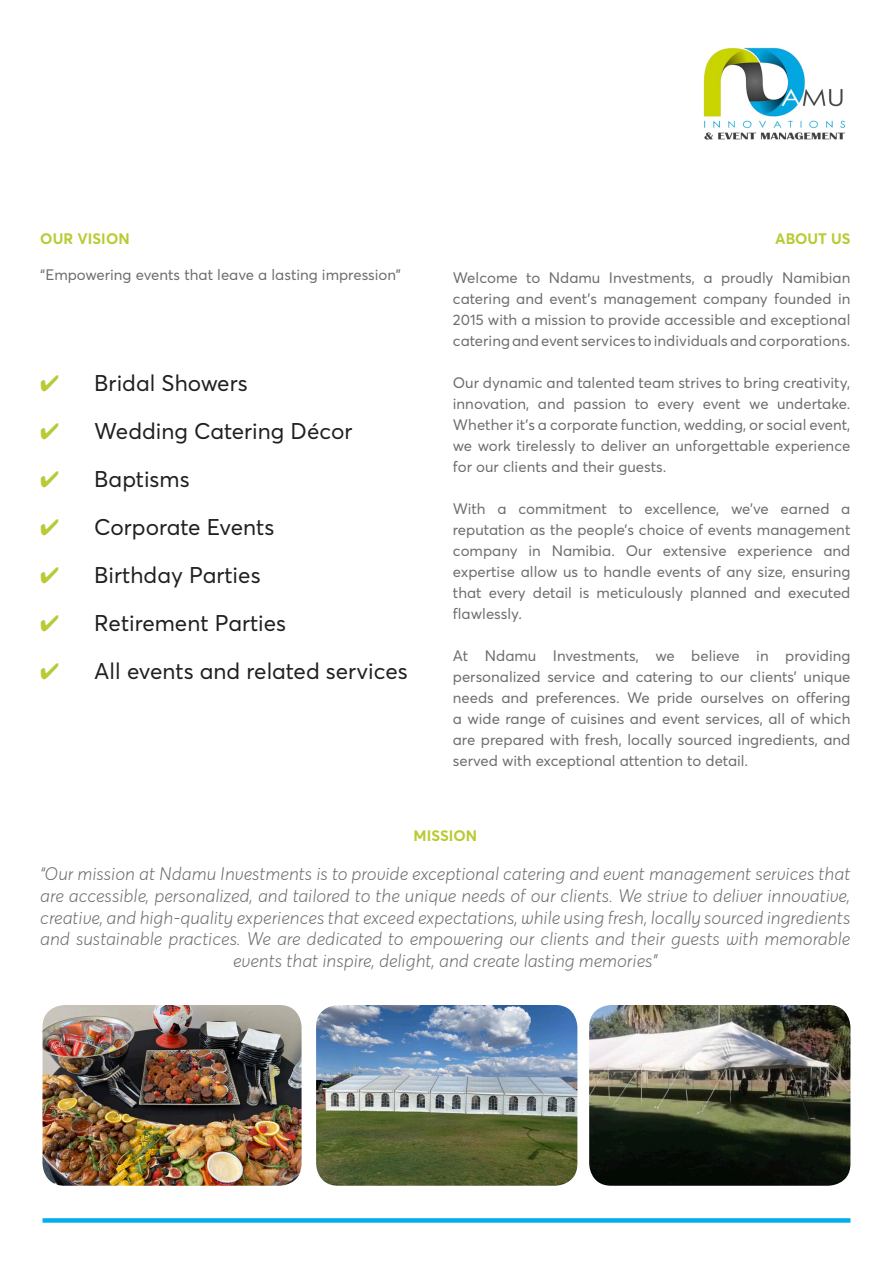
<style>
.page{position:relative;width:893px;height:1263px;background:#fff}
.page>*{position:absolute;margin:0;border:0;box-sizing:border-box;transform-origin:0 0}
.t1{font:22.5px "Averta";color:#231f20}
.t2{font:italic 300 18px/21.6px "Averta";color:#6c6d70;text-align:center}
.t3{font:15px/21px "Averta";color:#6c6d70;text-align:justify}
.t4{font:700 15px "Averta";color:#b8cb32}
.s1{color:#b8cb32}
</style>
<div class="page">
<img style="left:703px;top:47px;width:143px;height:93px">
<div style="left:43px;top:1218px;width:807px;height:5px;background:#00aeef"></div>
<img style="left:43px;top:1005px;width:259px;height:181px">
<img style="left:316px;top:1005px;width:261px;height:181px">
<img style="left:589px;top:1005px;width:261px;height:181px">
<p class="t4" style="left:40px;top:229px;width:91px">OUR VISION</p>
<p class="t3" style="left:40px;top:264px;width:362px">“Empowering events that leave a lasting impression”</p>
<p class="t1" style="left:40px;top:369px;width:209px"><span class="s1">✔</span> Bridal Showers</p>
<p class="t1" style="left:40px;top:417px;width:314px"><span class="s1">✔</span> Wedding Catering Décor</p>
<p class="t1" style="left:40px;top:465px;width:151px"><span class="s1">✔</span> Baptisms</p>
<p class="t1" style="left:40px;top:513px;width:236px"><span class="s1">✔</span> Corporate Events</p>
<p class="t1" style="left:40px;top:561px;width:222px"><span class="s1">✔</span> Birthday Parties</p>
<p class="t1" style="left:40px;top:609px;width:247px"><span class="s1">✔</span> Retirement Parties</p>
<p class="t1" style="left:40px;top:657px;width:369px"><span class="s1">✔</span> All events and related services</p>
<p class="t4" style="left:775px;top:229px;width:77px">ABOUT US</p>
<p class="t3" style="left:453px;top:267px;width:399px">Welcome to Ndamu Investments, a proudly Namibian catering and event’s management company founded in 2015 with a mission to provide accessible and exceptional catering and event services to individuals and corporations.</p>
<p class="t3" style="left:453px;top:372px;width:399px">Our dynamic and talented team strives to bring creativity, innovation, and passion to every event we undertake.<br>Whether it’s a corporate function, wedding, or social event, we work tirelessly to deliver an unforgettable experience for our clients and their guests.</p>
<p class="t3" style="left:453px;top:498px;width:399px">With a commitment to excellence, we’ve earned a reputation as the people’s choice of events management company in Namibia. Our extensive experience and expertise allow us to handle events of any size, ensuring that every detail is meticulously planned and executed flawlessly.</p>
<p class="t3" style="left:453px;top:645px;width:399px">At Ndamu Investments, we believe in providing personalized service and catering to our clients’ unique needs and preferences. We pride ourselves on offering a wide range of cuisines and event services, all of which are prepared with fresh, locally sourced ingredients, and served with exceptional attention to detail.</p>
<p class="t4" style="left:414px;top:826px;width:65px">MISSION</p>
<p class="t2" style="left:40px;top:864px;width:812px">“Our mission at Ndamu Investments is to provide exceptional catering and event management services that are accessible, personalized, and tailored to the unique needs of our clients. We strive to deliver innovative, creative, and high-quality experiences that exceed expectations, while using fresh, locally sourced ingredients and sustainable practices. We are dedicated to empowering our clients and their guests with memorable events that inspire, delight, and create lasting memories”</p>
</div>
